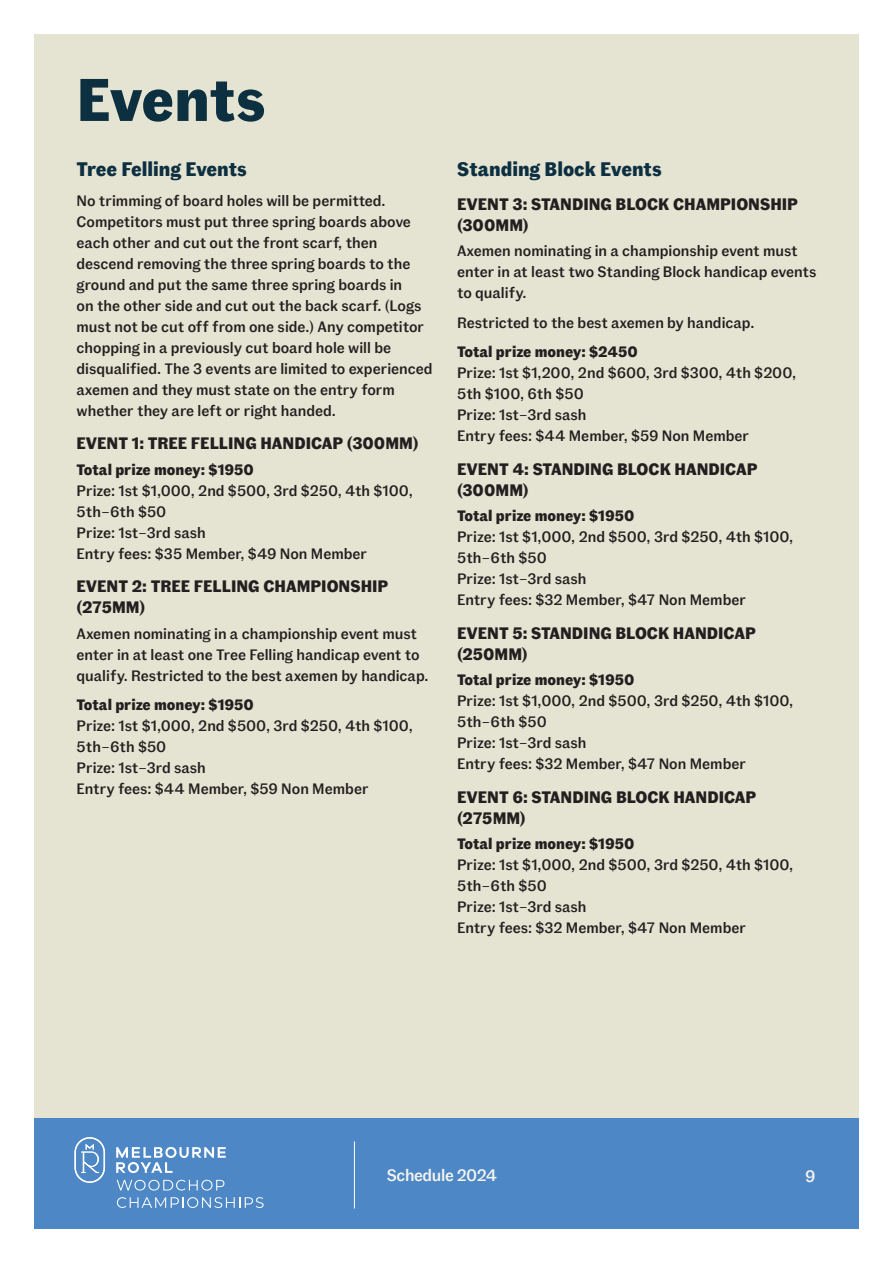
<style>
.page{position:relative;width:893px;height:1263px;background:#fff}
.page>*{position:absolute;margin:0;border:0;box-sizing:border-box;transform-origin:0 0}
.t1{font:700 60px "Fann Grotesque Pro";letter-spacing:-.02em;color:#0d3041}
.t2{font:700 19.5px "Fann Grotesque Pro";color:#0d3041}
.t3{font:700 16.5px/21px "Fann Grotesque Pro";color:#231f20}
.t4{font:500 16.5px "Fann Grotesque Pro";letter-spacing:-.02em;color:#f5f5ee}
.t5{font:500 15px/21px "Fann Grotesque Pro";color:#231f20}
.t6{font:700 15px "Fann Grotesque Pro";color:#231f20}
</style>
<div class="page">
<div style="left:34px;top:34px;width:825px;height:1084px;background:#e5e3d1"></div>
<div style="left:34px;top:1118px;width:825px;height:111px;background:#4d87c6"></div>
<hr style="left:354px;top:1141px;width:1px;height:67px;background:#fff">
<svg style="left:74px;top:1137px;width:31px;height:46px"></svg>
<svg style="left:116px;top:1147px;width:110px;height:26px"></svg>
<svg style="left:117px;top:1180px;width:107px;height:10px"></svg>
<svg style="left:117px;top:1197px;width:147px;height:11px"></svg>
<h1 class="t1" style="left:77px;top:64px;width:191px">Events</h1>
<h2 class="t2" style="left:77px;top:157px;width:172px">Tree Felling Events</h2>
<p class="t5" style="left:77px;top:190px;width:357px">No trimming of board holes will be permitted.<br>Competitors must put three spring boards above each other and cut out the front scarf, then descend removing the three spring boards to the ground and put the same three spring boards in<br>on the other side and cut out the back scarf. (Logs must not be cut off from one side.) Any competitor chopping in a previously cut board hole will be disqualified. The 3 events are limited to experienced axemen and they must state on the entry form whether they are left or right handed.</p>
<p class="t3" style="left:77px;top:434px;width:343px">EVENT 1: TREE FELLING HANDICAP (300MM)</p>
<p class="t6" style="left:77px;top:460px;width:179px">Total prize money: $1950</p>
<p class="t5" style="left:77px;top:480px;width:338px">Prize: 1st $1,000, 2nd $500, 3rd $250, 4th $100,<br>5th–6th $50<br>Prize: 1st–3rd sash<br>Entry fees: $35 Member, $49 Non Member</p>
<p class="t3" style="left:77px;top:577px;width:313px">EVENT 2: TREE FELLING CHAMPIONSHIP (275MM)</p>
<p class="t5" style="left:77px;top:623px;width:354px">Axemen nominating in a championship event must enter in at least one Tree Felling handicap event to qualify. Restricted to the best axemen by handicap.</p>
<p class="t6" style="left:77px;top:696px;width:179px">Total prize money: $1950</p>
<p class="t5" style="left:77px;top:716px;width:338px">Prize: 1st $1,000, 2nd $500, 3rd $250, 4th $100,<br>5th–6th $50<br>Prize: 1st–3rd sash<br>Entry fees: $44 Member, $59 Non Member</p>
<h2 class="t2" style="left:457px;top:157px;width:206px">Standing Block Events</h2>
<p class="t3" style="left:457px;top:194px;width:342px">EVENT 3: STANDING BLOCK CHAMPIONSHIP (300MM)</p>
<p class="t5" style="left:457px;top:241px;width:361px">Axemen nominating in a championship event must enter in at least two Standing Block handicap events to qualify.</p>
<p class="t5" style="left:457px;top:312px;width:299px">Restricted to the best axemen by handicap.</p>
<p class="t6" style="left:457px;top:343px;width:182px">Total prize money: $2450</p>
<p class="t5" style="left:457px;top:363px;width:341px">Prize: 1st $1,200, 2nd $600, 3rd $300, 4th $200,<br>5th $100, 6th $50<br>Prize: 1st–3rd sash<br>Entry fees: $44 Member, $59 Non Member</p>
<p class="t3" style="left:457px;top:459px;width:302px">EVENT 4: STANDING BLOCK HANDICAP (300MM)</p>
<p class="t6" style="left:457px;top:507px;width:179px">Total prize money: $1950</p>
<p class="t5" style="left:457px;top:527px;width:338px">Prize: 1st $1,000, 2nd $500, 3rd $250, 4th $100,<br>5th–6th $50<br>Prize: 1st–3rd sash<br>Entry fees: $32 Member, $47 Non Member</p>
<p class="t3" style="left:457px;top:623px;width:300px">EVENT 5: STANDING BLOCK HANDICAP (250MM)</p>
<p class="t6" style="left:457px;top:671px;width:179px">Total prize money: $1950</p>
<p class="t5" style="left:457px;top:691px;width:338px">Prize: 1st $1,000, 2nd $500, 3rd $250, 4th $100,<br>5th–6th $50<br>Prize: 1st–3rd sash<br>Entry fees: $32 Member, $47 Non Member</p>
<p class="t3" style="left:457px;top:787px;width:301px">EVENT 6: STANDING BLOCK HANDICAP (275MM)</p>
<p class="t6" style="left:457px;top:835px;width:179px">Total prize money: $1950</p>
<p class="t5" style="left:457px;top:855px;width:338px">Prize: 1st $1,000, 2nd $500, 3rd $250, 4th $100,<br>5th–6th $50<br>Prize: 1st–3rd sash<br>Entry fees: $32 Member, $47 Non Member</p>
<p class="t4" style="left:387px;top:1165px;width:112px">Schedule 2024</p>
<p class="t4" style="left:805px;top:1166px;width:12px">9</p>
</div>
